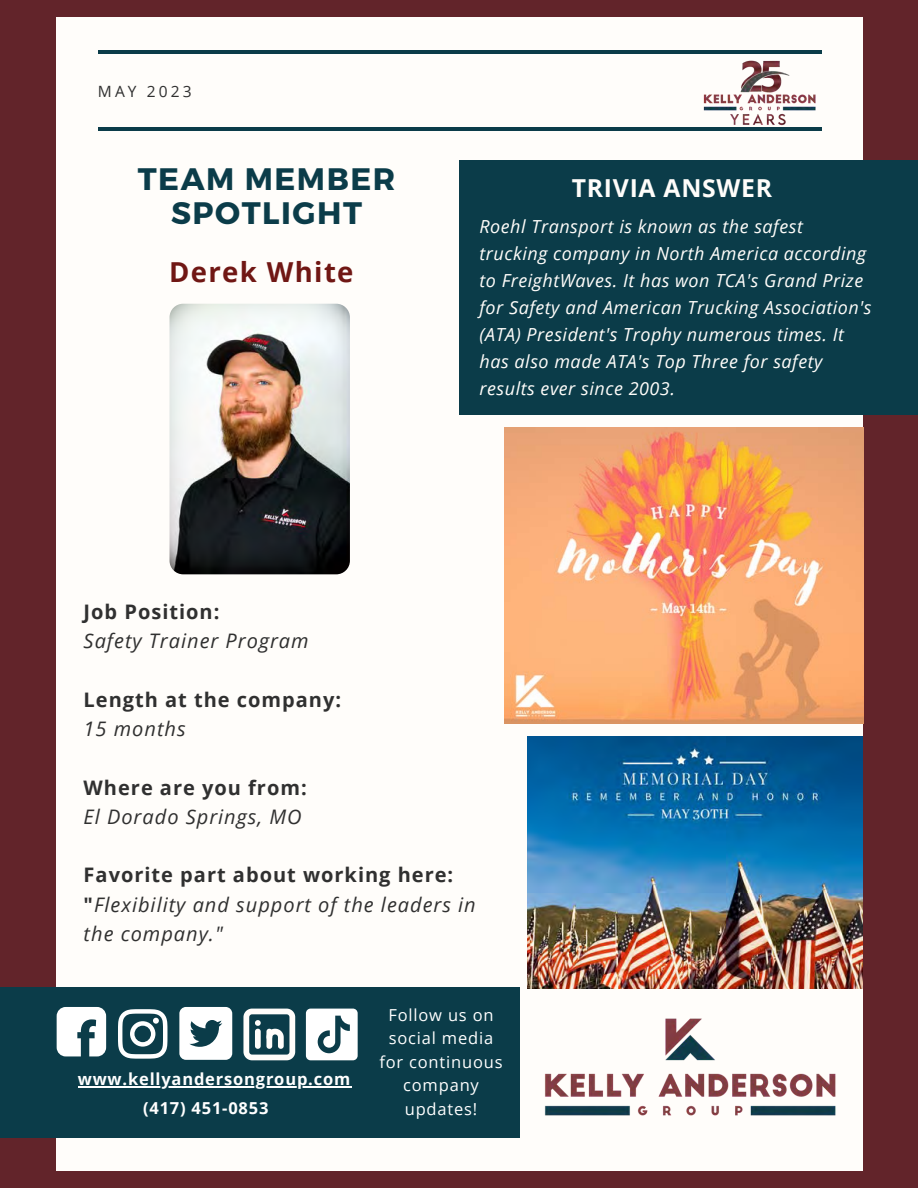
<style>
.page{position:relative;width:918px;height:1188px;background:#62242a}
.page>*{position:absolute;margin:0;border:0;box-sizing:border-box;transform-origin:0 0}
.t1{font:700 31.05px/33.8px "Montserrat";letter-spacing:.05em;color:#0b3c49;text-align:center}
.t2{font:700 27.45px "Open Sans";letter-spacing:.05em;color:#701714}
.t3{font:700 24.75px "Open Sans";letter-spacing:.03em;color:#fffdfa}
.t4{font:italic 19.95px/29.2px "Open Sans";letter-spacing:.05em;color:#303030}
.t5{font:700 19.95px "Open Sans";letter-spacing:.05em;color:#303030}
.t6{font:italic 18px/27px "Open Sans";letter-spacing:.03em;color:#fffdfa}
.t7{font:16.5px/23.7px "Open Sans";letter-spacing:.05em;color:#fff;text-align:center}
.t8{font:700 16.5px "Open Sans";letter-spacing:.05em;color:#fff}
.t9{font:15.45px "Open Sans";letter-spacing:.2em;color:#303030}
.s1{font-weight:700;font-style:normal}
</style>
<div class="page">
<div style="left:57px;top:17px;width:806px;height:1153px;background:#fffdfa"></div>
<div style="left:0;top:988px;width:520px;height:150px;background:#0b3c49"></div>
<hr style="left:98px;top:50px;width:724px;height:4px;background:#0b3c49">
<hr style="left:98px;top:127px;width:724px;height:4px;background:#0b3c49">
<img style="left:703px;top:60px;width:113px;height:66px">
<svg style="left:243px;top:1009px;width:52px;height:51px"></svg>
<svg style="left:118px;top:1009px;width:49px;height:50px"></svg>
<svg style="left:179px;top:1007px;width:53px;height:53px"></svg>
<svg style="left:57px;top:1007px;width:49px;height:49px"></svg>
<svg style="left:306px;top:1009px;width:52px;height:51px;background:#d3dcde"></svg>
<img style="left:170px;top:304px;width:180px;height:270px;border-radius:14px">
<img style="left:505px;top:427px;width:359px;height:296px">
<img style="left:544px;top:1018px;width:292px;height:98px">
<div style="left:459px;top:160px;width:459px;height:254px;background:#0b3c49"></div>
<img style="left:528px;top:736px;width:335px;height:252px">
<hr style="left:78px;top:1086px;width:273px;height:1px;background:#fff">
<p class="t9" style="left:98px;top:81px;width:95px">MAY 2023</p>
<h1 class="t1" style="left:138px;top:160px;width:259px">TEAM MEMBER<br>SPOTLIGHT</h1>
<h2 class="t2" style="left:169px;top:252px;width:186px">Derek White</h2>
<h3 class="t3" style="left:572px;top:171px;width:202px">TRIVIA ANSWER</h3>
<p class="t6" style="left:479px;top:213px;width:394px">Roehl Transport is known as the safest trucking company in North America according to FreightWaves. It has won TCA's Grand Prize for Safety and American Trucking Association's (ATA) President's Trophy numerous times. It has also made ATA's Top Three for safety results ever since 2003.</p>
<p class="t5" style="left:84px;top:598px;width:137px">Job Position:</p>
<p class="t4" style="left:84px;top:626px;width:227px">Safety Trainer Program</p>
<p class="t5" style="left:84px;top:685px;width:259px">Length at the company:</p>
<p class="t4" style="left:84px;top:714px;width:103px">15 months</p>
<p class="t5" style="left:84px;top:773px;width:225px">Where are you from:</p>
<p class="t4" style="left:84px;top:801px;width:219px">El Dorado Springs, MO</p>
<p class="t4" style="left:84px;top:860px;width:394px"><span class="s1">Favorite part about working here: "</span>Flexibility and support of the leaders in the company."</p>
<p class="t8" style="left:78px;top:1067px;width:274px">www.kellyandersongroup.com</p>
<p class="t7" style="left:379px;top:1002px;width:125px">Follow us on social media for continuous company</p>
<p class="t8" style="left:143px;top:1097px;width:127px">(417) 451-0853</p>
<p class="t7" style="left:405px;top:1097px;width:74px">updates!</p>
</div>
